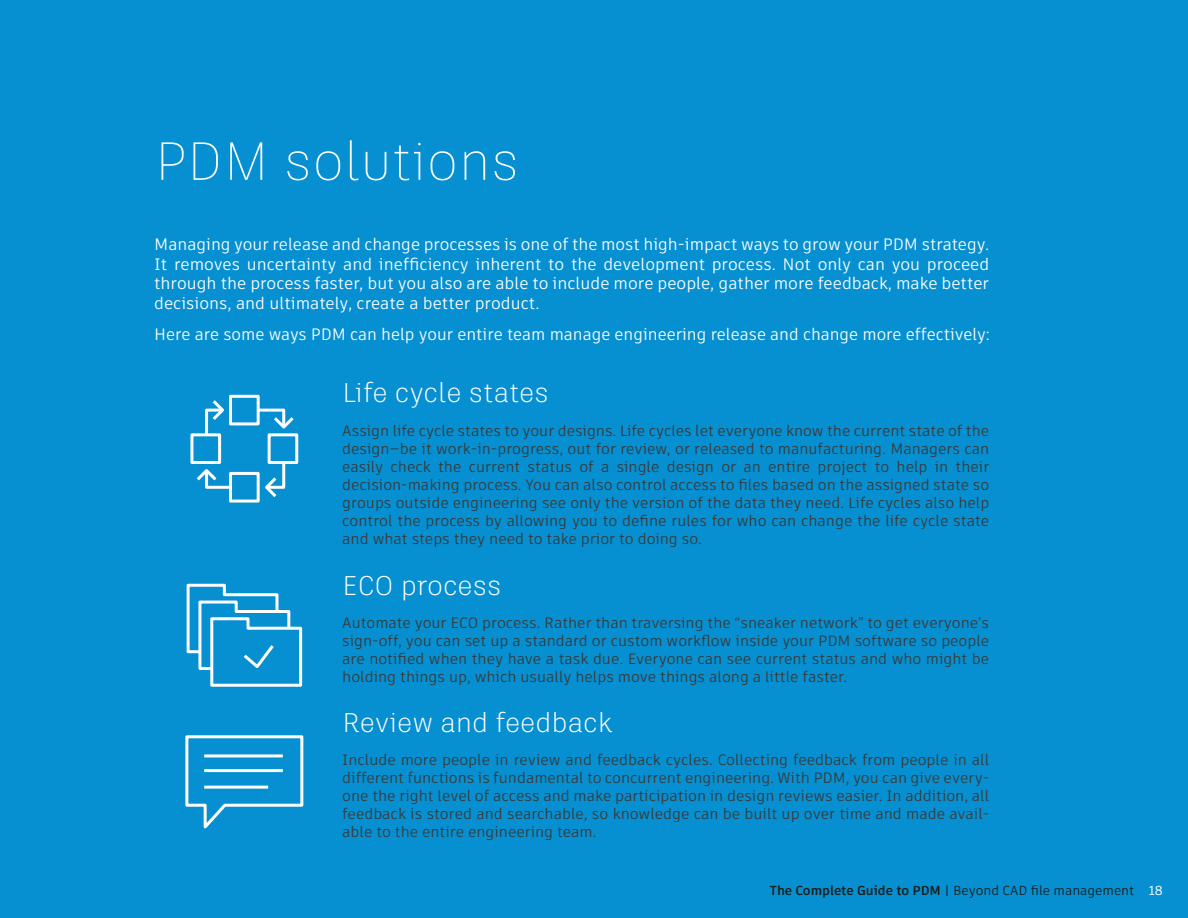
<style>
.page{position:relative;width:1188px;height:918px;background:#0690d1}
.page>*{position:absolute;margin:0;border:0;box-sizing:border-box;transform-origin:0 0}
.t1{font:100 53.55px "Artifakt Legend";color:#fff}
.t2{font:300 27px "Artifakt Legend";color:#fff}
.t3{font:16.5px/19.8px "Artifakt Element";color:#fff;text-align:justify}
.t4{font:15px/18px "Artifakt Element";color:#393939;text-align:justify}
.t5{font:13.05px "Artifakt Element";color:#1d1d1b}
.s1{font-weight:700}
.s2{color:#fff}
</style>
<div class="page">
<svg style="left:185px;top:735px;width:119px;height:94px"></svg>
<hr style="left:204px;top:754px;width:79px;height:3px;background:#fff">
<hr style="left:204px;top:769px;width:79px;height:3px;background:#fff">
<hr style="left:204px;top:786px;width:64px;height:3px;background:#fff">
<svg style="left:186px;top:583px;width:117px;height:104px"></svg>
<div style="left:190px;top:433px;width:31px;height:31px;border:3px solid #fff"></div>
<div style="left:268px;top:433px;width:30px;height:31px;border:3px solid #fff"></div>
<div style="left:229px;top:395px;width:31px;height:30px;border:3px solid #fff"></div>
<div style="left:229px;top:472px;width:31px;height:31px;border:3px solid #fff"></div>
<svg style="left:255px;top:407px;width:39px;height:22px"></svg>
<svg style="left:265px;top:460px;width:22px;height:37px"></svg>
<svg style="left:196px;top:469px;width:38px;height:21px"></svg>
<svg style="left:204px;top:400px;width:20px;height:38px"></svg>
<h1 class="t1" style="left:154px;top:124px;width:367px">PDM solutions</h1>
<p class="t3" style="left:154px;top:234px;width:837px">Managing your release and change processes is one of the most high-impact ways to grow your PDM strategy.<br>It removes uncertainty and inefficiency inherent to the development process. Not only can you proceed through the process faster, but you also are able to include more people, gather more feedback, make better decisions, and ultimately, create a better product.</p>
<p class="t3" style="left:154px;top:324px;width:837px">Here are some ways PDM can help your entire team manage engineering release and change more effectively:</p>
<h2 class="t2" style="left:342px;top:374px;width:208px">Life cycle states</h2>
<p class="t4" style="left:342px;top:421px;width:649px">Assign life cycle states to your designs. Life cycles let everyone know the current state of the design—be it work-in-progress, out for review, or released to manufacturing. Managers can easily check the current status of a single design or an entire project to help in their decision-making process. You can also control access to files based on the assigned state so groups outside engineering see only the version of the data they need. Life cycles also help control the process by allowing you to define rules for who can change the life cycle state and what steps they need to take prior to doing so.</p>
<h2 class="t2" style="left:342px;top:566px;width:161px">ECO process</h2>
<p class="t4" style="left:342px;top:614px;width:649px">Automate your ECO process. Rather than traversing the “sneaker network” to get everyone’s sign-off, you can set up a standard or custom workflow inside your PDM software so people are notified when they have a task due. Everyone can see current status and who might be holding things up, which usually helps move things along a little faster.</p>
<h2 class="t2" style="left:342px;top:703px;width:272px">Review and feedback</h2>
<p class="t4" style="left:342px;top:751px;width:649px">Include more people in review and feedback cycles. Collecting feedback from people in all different functions is fundamental to concurrent engineering. With PDM, you can give every&shy;one the right level of access and make participation in design reviews easier. In addition, all feedback is stored and searchable, so knowledge can be built up over time and made avail&shy;able to the entire engineering team.</p>
<p class="t5" style="left:770px;top:881px;width:394px"><span class="s1">The Complete Guide to PDM</span> | Beyond CAD file management <span class="s2">18</span></p>
</div>
